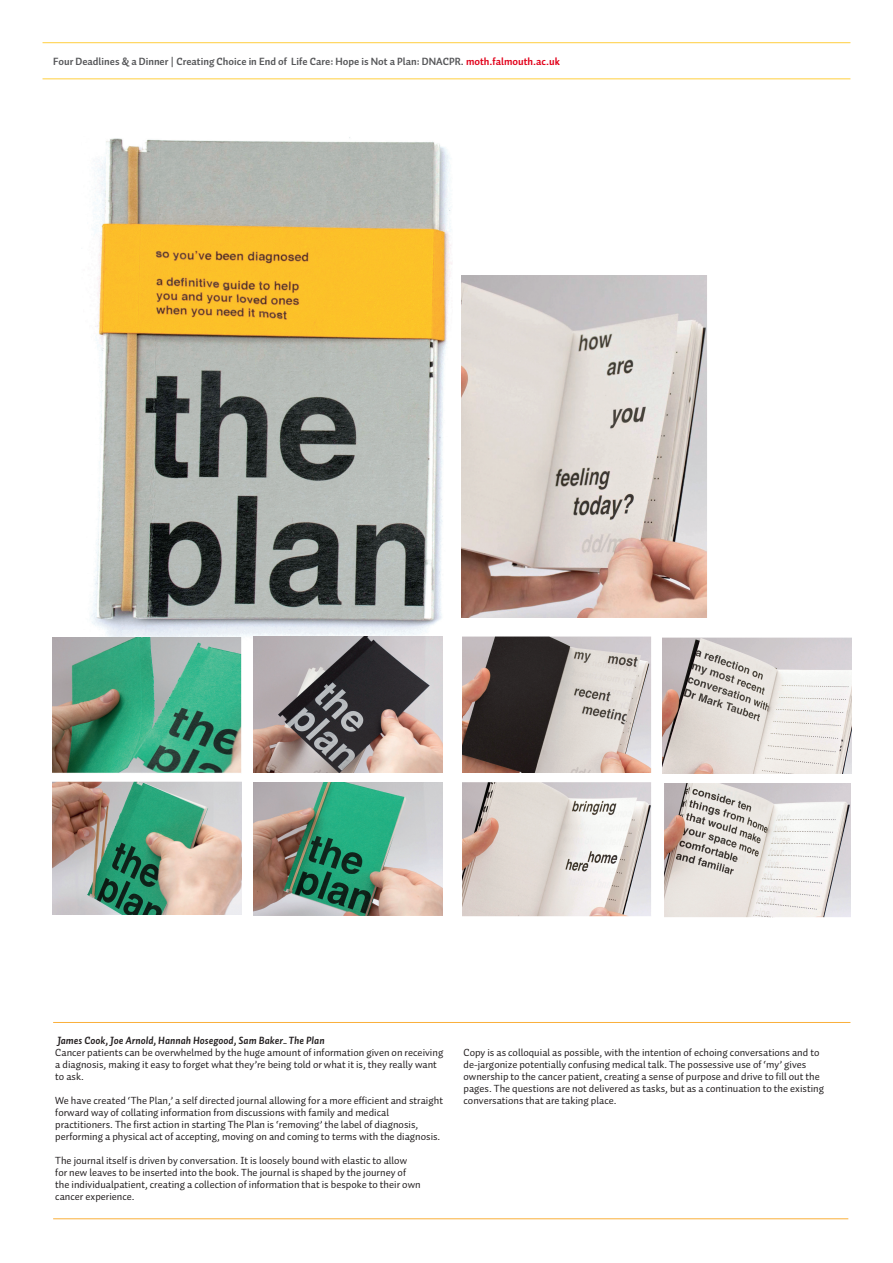
<style>
.page{position:relative;width:893px;height:1263px;background:#fff}
.page>*{position:absolute;margin:0;border:0;box-sizing:border-box;transform-origin:0 0}
.t1{font:10.5px/12px "Auto 1";color:#231f20}
.t2{font:700 10.5px "Auto 1";color:#57585a}
.t3{font:italic 700 10.5px "Auto 1";color:#231f20}
.s1{color:#e2001a}
</style>
<div class="page">
<hr style="left:43px;top:43px;width:807px;height:1px;background:#ffcf3e">
<hr style="left:43px;top:79px;width:807px;height:1px;background:#ffcf3e">
<img style="left:90px;top:137px;width:362px;height:508px">
<hr style="left:53px;top:1022px;width:797px;height:1px;background:#faaf3a">
<hr style="left:53px;top:1218px;width:795px;height:1px;background:#faaf3a">
<img style="left:461px;top:276px;width:246px;height:341px">
<img style="left:253px;top:783px;width:189px;height:133px">
<img style="left:52px;top:782px;width:189px;height:132px">
<img style="left:253px;top:637px;width:189px;height:136px">
<img style="left:52px;top:637px;width:189px;height:136px">
<img style="left:462px;top:637px;width:189px;height:136px">
<img style="left:462px;top:783px;width:189px;height:134px">
<img style="left:664px;top:783px;width:186px;height:135px">
<img style="left:662px;top:637px;width:189px;height:136px">
<p class="t2" style="left:53px;top:54px;width:508px">Four Deadlines &amp; a Dinner | Creating Choice in End of Life Care: Hope is Not a Plan: DNACPR. <span class="s1">moth.falmouth.ac.uk</span></p>
<p class="t3" style="left:57px;top:1034px;width:269px">James Cook, Joe Arnold, Hannah Hosegood, Sam Baker_ The Plan</p>
<p class="t1" style="left:55px;top:1047px;width:390px">Cancer patients can be overwhelmed by the huge amount of information given on receiving a diagnosis, making it easy to forget what they’re being told or what it is, they really want to ask.</p>
<p class="t1" style="left:55px;top:1095px;width:389px">We have created ‘The Plan,’ a self directed journal allowing for a more efficient and straight forward way of collating information from discussions with family and medical</p>
<p class="t1" style="left:55px;top:1119px;width:364px">practitioners. The first action in starting The Plan is ‘removing’ the label of diagnosis,</p>
<p class="t1" style="left:55px;top:1131px;width:387px">performing a physical act of accepting, moving on and coming to terms with the diagnosis.</p>
<p class="t1" style="left:55px;top:1155px;width:353px">The journal itself is driven by conversation. It is loosely bound with elastic to allow</p>
<p class="t1" style="left:55px;top:1167px;width:352px">for new leaves to be inserted into the book. The journal is shaped by the journey of</p>
<p class="t1" style="left:55px;top:1179px;width:367px">the individualpatient, creating a collection of information that is bespoke to their own cancer experience.</p>
<p class="t1" style="left:463px;top:1047px;width:357px">Copy is as colloquial as possible, with the intention of echoing conversations and to</p>
<p class="t1" style="left:463px;top:1059px;width:362px">de-jargonize potentially confusing medical talk. The possessive use of ‘my’ gives ownership to the cancer patient, creating a sense of purpose and drive to fill out the pages. The questions are not delivered as tasks, but as a continuation to the existing conversations that are taking place.</p>
</div>
